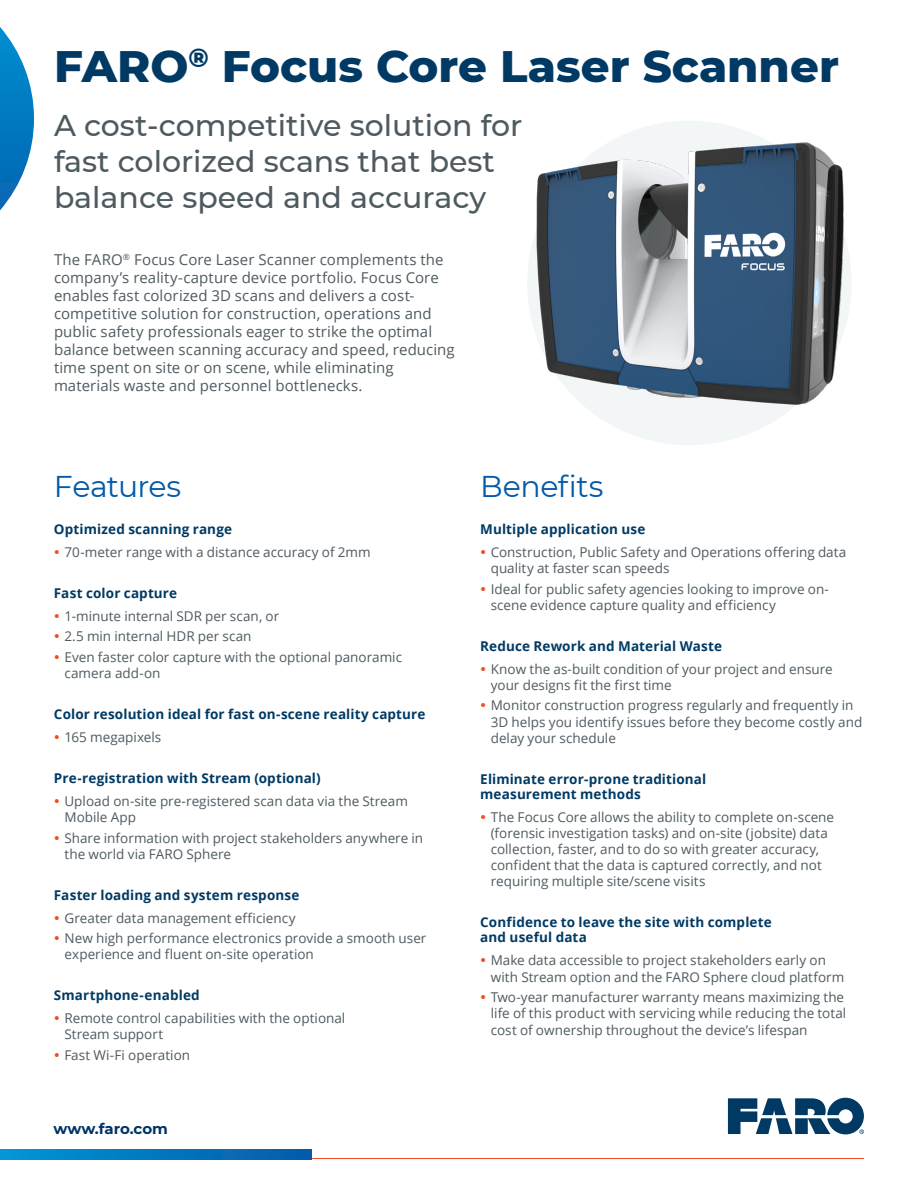
<style>
.page{position:relative;width:918px;height:1188px;background:#fff}
.page>*{position:absolute;margin:0;border:0;box-sizing:border-box;transform-origin:0 0}
.Title_26-30pt{font:800 45px "Montserrat";color:#003a64}
.Subtitle_16-20pt{font:500 30px/36px "Montserrat";color:#4e5a60}
.Table_Main_Header_14{font:30px "Montserrat";letter-spacing:-.015em;color:#015aaa}
.Paragraph_Header_blu{font:15px/18px "Open Sans";letter-spacing:.005em;color:#4e5a60}
.t1{font:700 15px "Montserrat";letter-spacing:-.01em;color:#036}
.t2{font:13.5px/16.2px "Open Sans";color:#4e5a60}
.Sub_Header_10-12pt{font:700 13.5px/15px "Open Sans";letter-spacing:.01em;color:#003a64}
</style>
<div class="page">
<svg style="left:728px;top:1098px;width:136px;height:36px"></svg>
<hr style="left:52px;top:1158px;width:812px;height:1px;background:#f04d22">
<svg style="left:0;top:1150px;width:312px;height:9px;background:#0278c0"></svg>
<svg style="left:0;top:27px;width:34px;height:183px"></svg>
<img style="left:527px;top:121px;width:324px;height:324px">
<p class="Title_26-30pt" style="left:54px;top:33px;width:787px">FARO<sup>®</sup> Focus Core Laser Scanner</p>
<p class="Subtitle_16-20pt" style="left:54px;top:106px;width:470px">A cost-competitive solution for fast colorized scans that best balance speed and accuracy</p>
<p class="Paragraph_Header_blu" style="left:54px;top:251px;width:402px">The FARO<sup>®</sup> Focus Core Laser Scanner complements the company’s reality-capture device portfolio. Focus Core enables fast colorized 3D scans and delivers a cost&shy;competitive solution for construction, operations and public safety professionals eager to strike the optimal balance between scanning accuracy and speed, reducing time spent on site or on scene, while eliminating materials waste and personnel bottlenecks.</p>
<p class="Table_Main_Header_14" style="left:54px;top:466px;width:129px">Features</p>
<p class="Sub_Header_10-12pt" style="left:54px;top:521px;width:180px">Optimized scanning range</p>
<p class="t2" style="left:64px;top:544px;width:308px">70-meter range with a distance accuracy of 2mm</p>
<p class="Sub_Header_10-12pt" style="left:54px;top:585px;width:125px">Fast color capture</p>
<p class="t2" style="left:64px;top:607px;width:216px">1-minute internal SDR per scan, or</p>
<p class="t2" style="left:64px;top:628px;width:189px">2.5 min internal HDR per scan</p>
<p class="t2" style="left:64px;top:648px;width:339px">Even faster color capture with the optional panoramic camera add-on</p>
<p class="Sub_Header_10-12pt" style="left:54px;top:706px;width:373px">Color resolution ideal for fast on-scene reality capture</p>
<p class="t2" style="left:64px;top:729px;width:98px">165 megapixels</p>
<p class="Sub_Header_10-12pt" style="left:54px;top:770px;width:268px">Pre-registration with Stream (optional)</p>
<p class="t2" style="left:64px;top:793px;width:345px">Upload on-site pre-registered scan data via the Stream<br>Mobile App</p>
<p class="t2" style="left:64px;top:829px;width:360px">Share information with project stakeholders anywhere in the world via FARO Sphere</p>
<p class="Sub_Header_10-12pt" style="left:54px;top:887px;width:247px">Faster loading and system response</p>
<p class="t2" style="left:64px;top:909px;width:233px">Greater data management efficiency</p>
<p class="t2" style="left:64px;top:930px;width:363px">New high performance electronics provide a smooth user experience and fluent on-site operation</p>
<p class="Sub_Header_10-12pt" style="left:54px;top:988px;width:147px">Smartphone-enabled</p>
<p class="t2" style="left:64px;top:1010px;width:282px">Remote control capabilities with the optional<br>Stream support</p>
<p class="t2" style="left:64px;top:1047px;width:127px">Fast Wi-Fi operation</p>
<p class="t1" style="left:54px;top:1118px;width:116px">www.faro.com</p>
<p class="Table_Main_Header_14" style="left:480px;top:466px;width:125px">Benefits</p>
<p class="Sub_Header_10-12pt" style="left:480px;top:521px;width:167px">Multiple application use</p>
<p class="t2" style="left:491px;top:544px;width:357px">Construction, Public Safety and Operations offering data quality at faster scan speeds</p>
<p class="t2" style="left:491px;top:580px;width:340px">Ideal for public safety agencies looking to improve on&shy;scene evidence capture quality and efficiency</p>
<p class="Sub_Header_10-12pt" style="left:480px;top:638px;width:243px">Reduce Rework and Material Waste</p>
<p class="t2" style="left:491px;top:660px;width:344px">Know the as-built condition of your project and ensure your designs fit the first time</p>
<p class="t2" style="left:491px;top:697px;width:373px">Monitor construction progress regularly and frequently in<br>3D helps you identify issues before they become costly and delay your schedule</p>
<p class="Sub_Header_10-12pt" style="left:480px;top:771px;width:227px">Eliminate error-prone traditional measurement methods</p>
<p class="t2" style="left:491px;top:808px;width:345px">The Focus Core allows the ability to complete on-scene (forensic investigation tasks) and on-site (jobsite) data collection, faster, and to do so with greater accuracy, confident that the data is captured correctly, and not requiring multiple site/scene visits</p>
<p class="Sub_Header_10-12pt" style="left:480px;top:915px;width:293px">Confidence to leave the site with complete and useful data</p>
<p class="t2" style="left:491px;top:952px;width:355px">Make data accessible to project stakeholders early on with Stream option and the FARO Sphere cloud platform</p>
<p class="t2" style="left:491px;top:989px;width:357px">Two-year manufacturer warranty means maximizing the life of this product with servicing while reducing the total cost of ownership throughout the device’s lifespan</p>
</div>
